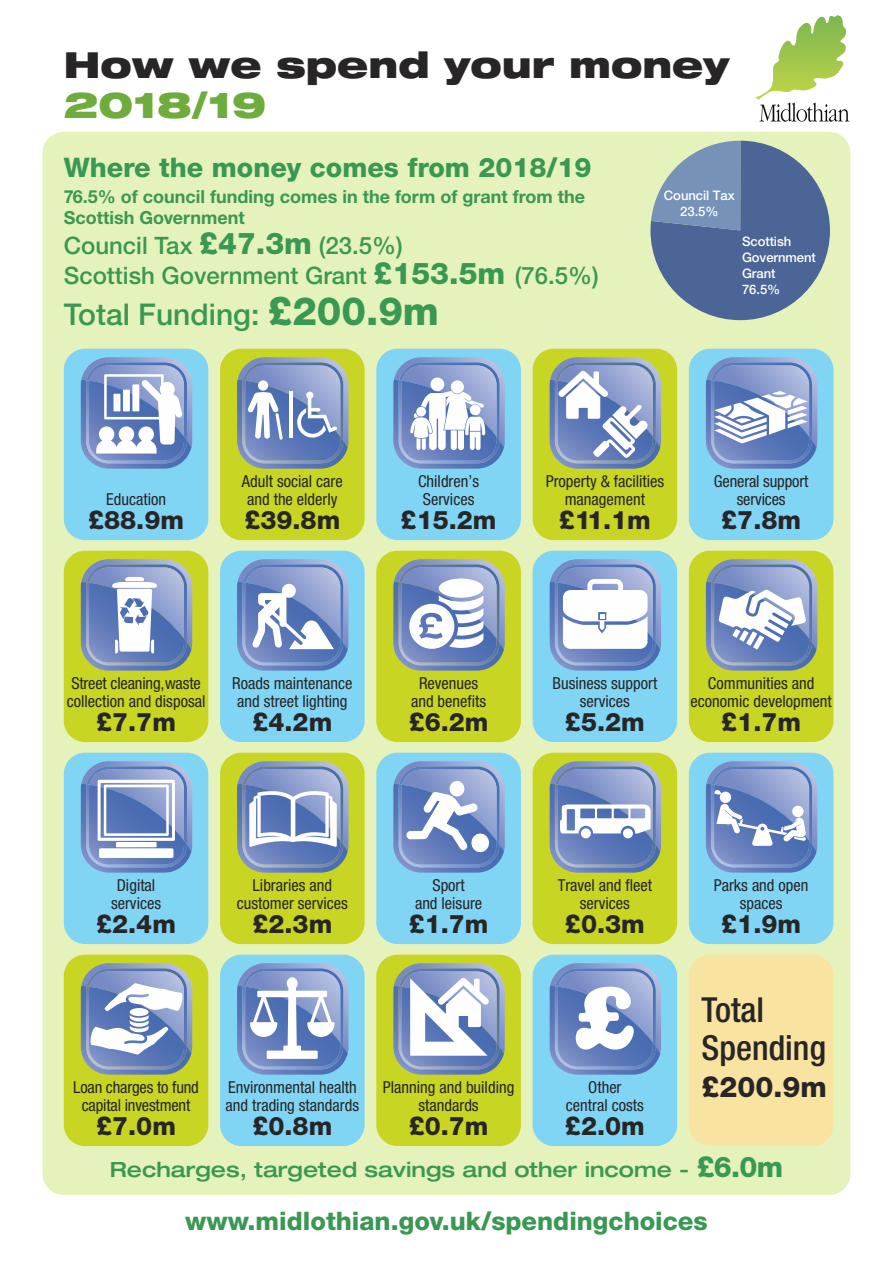
<style>
.page{position:relative;width:893px;height:1263px;background:#fff}
.page>*{position:absolute;margin:0;border:0;box-sizing:border-box;transform-origin:0 0}
.t1{font:900 expanded 36px "Helvetica Neue";color:#272526}
.t2{font:900 expanded 36px "Helvetica Neue";color:#6ead3d}
.t3{font:500 condensed 34.5px/37.5px "Helvetica Neue";color:#272526}
.t4{font:500 30px "Helvetica Neue CE";color:#399851}
.t5{font:800 28.5px "Helvetica Neue CE";color:#272526}
.t6{font:800 27px "Helvetica Neue CE";color:#399851}
.t7{font:800 25.5px "Helvetica Neue CE";color:#272526}
.t8{font:800 25.5px "Helvetica Neue CE";color:#399851}
.t9{font:500 24px/30px "Helvetica Neue CE";color:#399851}
.t10{font:500 expanded 21px "Helvetica Neue";color:#399851}
.t11{font:700 18px/21.6px "Helvetica Neue CE";color:#399851}
.t12{font:condensed 16.5px/18px "Helvetica Neue";color:#272526;text-align:center}
.t13{font:500 13.05px/15.8px "Helvetica Neue";letter-spacing:-.005em;color:#fefefe}
.s1{font-weight:800;font-size:30px}
.s2{font-weight:800;font-size:39px}
.s3{font-family:"Helvetica Neue CE";font-weight:800;font-stretch:normal;font-size:28.5px}
</style>
<div class="page">
<svg style="left:756px;top:15px;width:93px;height:107px"></svg>
<div style="left:43px;top:132px;width:807px;height:1063px;background:#e5f2bb;border-radius:21px"></div>
<svg style="left:650px;top:141px;width:180px;height:179px"></svg>
<div style="left:64px;top:349px;width:144px;height:191px;background:#80d5f5;border-radius:21px"></div>
<svg style="left:81px;top:357px;width:111px;height:112px;background:#98add5"></svg>
<div style="left:220px;top:349px;width:145px;height:191px;background:#c8d523;border-radius:21px"></div>
<svg style="left:237px;top:357px;width:111px;height:112px;background:#879bbe"></svg>
<hr style="left:290px;top:391px;width:3px;height:47px;background:#fefefe">
<div style="left:376px;top:349px;width:145px;height:191px;background:#80d5f5;border-radius:21px"></div>
<svg style="left:393px;top:357px;width:112px;height:112px;background:#9aafd7"></svg>
<div style="left:533px;top:349px;width:144px;height:191px;background:#c8d523;border-radius:21px"></div>
<svg style="left:550px;top:357px;width:111px;height:112px;background:#96a7c4"></svg>
<div style="left:689px;top:349px;width:144px;height:191px;background:#80d5f5;border-radius:21px"></div>
<svg style="left:706px;top:357px;width:111px;height:112px;background:#8ca3d0"></svg>
<div style="left:64px;top:551px;width:144px;height:191px;background:#c8d523;border-radius:21px"></div>
<svg style="left:81px;top:559px;width:111px;height:112px;background:#8fa1c1"></svg>
<div style="left:220px;top:551px;width:145px;height:191px;background:#80d5f5;border-radius:21px"></div>
<svg style="left:237px;top:559px;width:111px;height:112px;background:#8ca2d0"></svg>
<div style="left:376px;top:551px;width:145px;height:191px;background:#c8d523;border-radius:21px"></div>
<svg style="left:393px;top:559px;width:112px;height:112px;background:#9aabc4"></svg>
<div style="left:533px;top:551px;width:144px;height:191px;background:#80d5f5;border-radius:21px"></div>
<svg style="left:550px;top:559px;width:111px;height:112px;background:#abbdde"></svg>
<div style="left:689px;top:551px;width:144px;height:191px;background:#c8d523;border-radius:21px"></div>
<svg style="left:706px;top:559px;width:111px;height:112px;background:#96a7c4"></svg>
<div style="left:64px;top:753px;width:144px;height:191px;background:#80d5f5;border-radius:21px"></div>
<svg style="left:81px;top:761px;width:111px;height:112px;background:#8ca3d0"></svg>
<div style="left:220px;top:753px;width:145px;height:191px;background:#c8d523;border-radius:21px"></div>
<svg style="left:237px;top:761px;width:111px;height:112px;background:#8ea0c1"></svg>
<div style="left:376px;top:753px;width:145px;height:191px;background:#80d5f5;border-radius:21px"></div>
<svg style="left:393px;top:761px;width:112px;height:112px;background:#89a1cf"></svg>
<div style="left:533px;top:753px;width:144px;height:191px;background:#c8d523;border-radius:21px"></div>
<svg style="left:550px;top:761px;width:111px;height:112px;background:#8b9ebf"></svg>
<div style="left:581px;top:828px;width:10px;height:10px;background:#fefefe;border-radius:50%"></div>
<div style="left:623px;top:828px;width:10px;height:10px;background:#fefefe;border-radius:50%"></div>
<div style="left:689px;top:753px;width:144px;height:191px;background:#80d5f5;border-radius:21px"></div>
<svg style="left:706px;top:761px;width:111px;height:112px;background:#819acc"></svg>
<div style="left:64px;top:955px;width:144px;height:191px;background:#c8d523;border-radius:21px"></div>
<svg style="left:81px;top:963px;width:111px;height:112px;background:#94a6c3"></svg>
<div style="left:220px;top:955px;width:145px;height:191px;background:#80d5f5;border-radius:21px"></div>
<svg style="left:237px;top:963px;width:111px;height:112px;background:#8ea5d1"></svg>
<div style="left:376px;top:955px;width:145px;height:191px;background:#c8d523;border-radius:21px"></div>
<svg style="left:393px;top:963px;width:112px;height:112px;background:#a6b4c9"></svg>
<div style="left:533px;top:955px;width:144px;height:191px;background:#80d5f5;border-radius:21px"></div>
<svg style="left:550px;top:963px;width:111px;height:112px;background:#8da4d1"></svg>
<div style="left:689px;top:955px;width:144px;height:191px;background:#f8e3a1;border-radius:21px"></div>
<h1 class="t1" style="left:64px;top:51px;width:667px">How we spend your money</h1>
<h1 class="t2" style="left:64px;top:91px;width:204px">2018/19</h1>
<h3 class="t6" style="left:64px;top:157px;width:529px">Where the money comes from 2018/19</h3>
<p class="t11" style="left:64px;top:187px;width:523px">76.5% of council funding comes in the form of grant from the<br>Scottish Government</p>
<h3 class="t9" style="left:64px;top:233px;width:537px">Council Tax <span class="s1">£47.3m</span> (23.5%)<br>Scottish Government Grant <span class="s1">£153.5m</span> (76.5%)</h3>
<h3 class="t4" style="left:64px;top:304px;width:377px">Total Funding: <span class="s2">£200.9m</span></h3>
<p class="t13" style="left:664px;top:189px;width:72px;text-align:center">Council Tax<br>23.5%</p>
<p class="t13" style="left:742px;top:235px;width:75px">Scottish<br>Government<br>Grant<br>76.5%</p>
<p class="t12" style="left:106px;top:491px;width:61px">Education</p>
<h3 class="t7" style="left:88px;top:511px;width:97px">£88.9m</h3>
<p class="t12" style="left:242px;top:473px;width:102px">Adult social care and the elderly</p>
<h3 class="t7" style="left:244px;top:511px;width:97px">£39.8m</h3>
<p class="t12" style="left:418px;top:473px;width:63px;text-align:left">Children’s<br>Services</p>
<h3 class="t7" style="left:401px;top:511px;width:97px">£15.2m</h3>
<p class="t12" style="left:546px;top:473px;width:120px">Property &amp; facilities management</p>
<h3 class="t7" style="left:559px;top:511px;width:94px">£11.1m</h3>
<p class="t12" style="left:714px;top:473px;width:96px">General support services</p>
<h3 class="t7" style="left:721px;top:511px;width:81px">£7.8m</h3>
<p class="t12" style="left:67px;top:675px;width:140px;text-align:left">Street cleaning,waste collection and disposal</p>
<h3 class="t7" style="left:96px;top:713px;width:81px">£7.7m</h3>
<p class="t12" style="left:232px;top:675px;width:122px">Roads maintenance and street lighting</p>
<h3 class="t7" style="left:252px;top:713px;width:81px">£4.2m</h3>
<p class="t12" style="left:411px;top:675px;width:77px">Revenues and benefits</p>
<h3 class="t7" style="left:409px;top:713px;width:81px">£6.2m</h3>
<p class="t12" style="left:552px;top:675px;width:106px">Business support services</p>
<h3 class="t7" style="left:565px;top:713px;width:81px">£5.2m</h3>
<p class="t12" style="left:690px;top:675px;width:143px">Communities and economic development</p>
<h3 class="t7" style="left:721px;top:713px;width:81px">£1.7m</h3>
<p class="t12" style="left:111px;top:877px;width:52px">Digital services</p>
<h3 class="t7" style="left:96px;top:914px;width:81px">£2.4m</h3>
<p class="t12" style="left:237px;top:877px;width:113px">Libraries and customer services</p>
<h3 class="t7" style="left:252px;top:914px;width:81px">£2.3m</h3>
<p class="t12" style="left:415px;top:877px;width:69px">Sport<br>and leisure</p>
<h3 class="t7" style="left:409px;top:914px;width:81px">£1.7m</h3>
<p class="t12" style="left:558px;top:877px;width:96px">Travel and fleet services</p>
<h3 class="t7" style="left:565px;top:914px;width:81px">£0.3m</h3>
<p class="t12" style="left:73px;top:1079px;width:127px">Loan charges to fund capital investment</p>
<h3 class="t7" style="left:96px;top:1116px;width:81px">£7.0m</h3>
<p class="t12" style="left:226px;top:1079px;width:135px;text-align:left">Environmental health and trading standards</p>
<h3 class="t7" style="left:252px;top:1116px;width:81px">£0.8m</h3>
<p class="t12" style="left:383px;top:1079px;width:133px">Planning and building standards</p>
<h3 class="t7" style="left:409px;top:1116px;width:81px">£0.7m</h3>
<p class="t12" style="left:566px;top:1079px;width:79px">Other central costs</p>
<h3 class="t7" style="left:565px;top:1116px;width:81px">£2.0m</h3>
<p class="t12" style="left:714px;top:877px;width:96px">Parks and open spaces</p>
<h3 class="t7" style="left:721px;top:914px;width:81px">£1.9m</h3>
<h2 class="t3" style="left:702px;top:994px;width:126px">Total<br>Spending</h2>
<h3 class="t5" style="left:702px;top:1077px;width:127px">£200.9m</h3>
<p class="t10" style="left:110px;top:1162px;width:675px">Recharges, targeted savings and other income - <span class="s3">£6.0m</span></p>
<h3 class="t8" style="left:185px;top:1212px;width:524px">www.midlothian.gov.uk/spendingchoices</h3>
</div>
